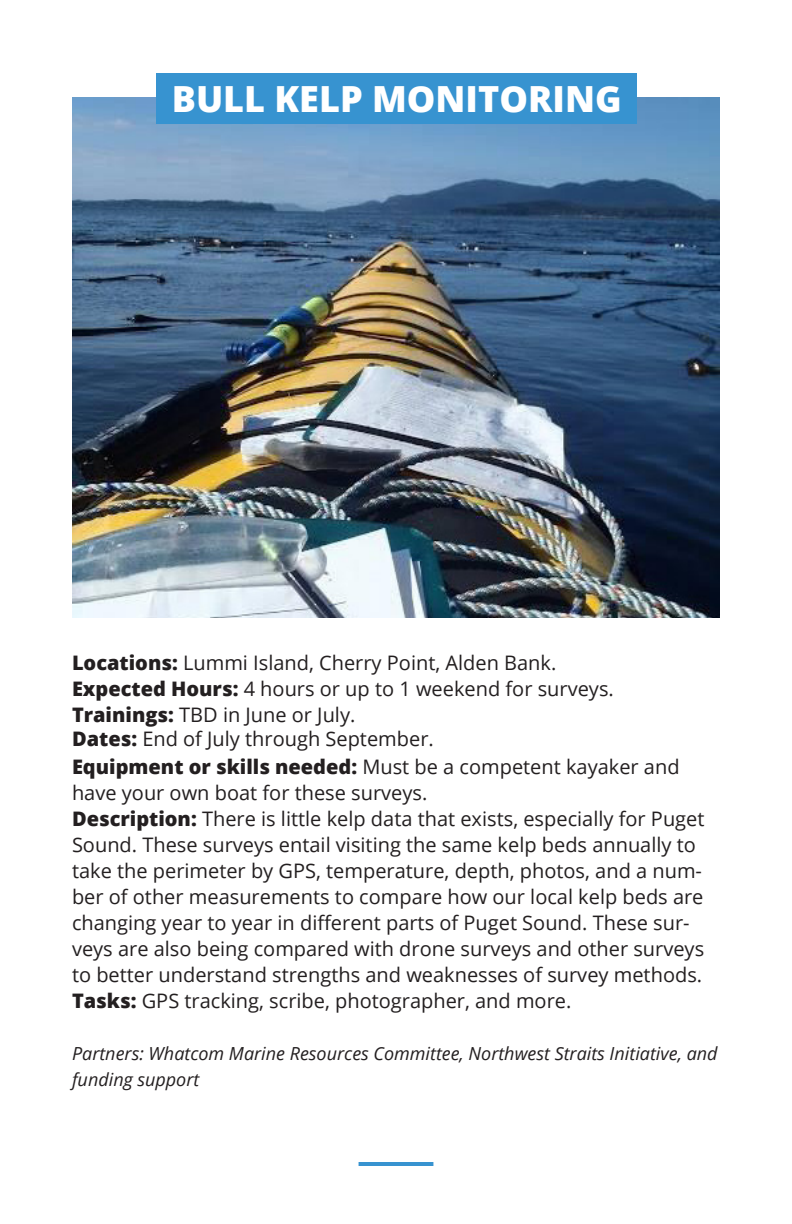
<style>
.page{position:relative;width:792px;height:1224px;background:#fff}
.page>*{position:absolute;margin:0;border:0;box-sizing:border-box;transform-origin:0 0}
.t1{font:800 36px "Open Sans";color:#fff}
.body_-_10pt_Open_san{font:20px/26px "Open Sans";color:#231f20}
._9pt_italic{font:italic 18px/26px "Open Sans";color:#231f20}
.s1{font-weight:800}
</style>
<div class="page">
<img style="left:72px;top:97px;width:648px;height:521px">
<div style="left:156px;top:73px;width:481px;height:51px;background:#3793d0"></div>
<hr style="left:359px;top:1162px;width:74px;height:4px;background:#3793d0">
<p class="t1" style="left:172px;top:72px;width:451px">BULL KELP MONITORING</p>
<p class="body_-_10pt_Open_san" style="left:72px;top:649px;width:486px"><span class="s1">Locations:</span> Lummi Island, Cherry Point, Alden Bank.</p>
<p class="body_-_10pt_Open_san" style="left:72px;top:675px;width:543px"><span class="s1">Expected Hours:</span> 4 hours or up to 1 weekend for surveys.</p>
<p class="body_-_10pt_Open_san" style="left:72px;top:701px;width:285px"><span class="s1">Trainings:</span> TBD in June or July.</p>
<p class="body_-_10pt_Open_san" style="left:72px;top:725px;width:363px"><span class="s1">Dates:</span> End of July through September.</p>
<p class="body_-_10pt_Open_san" style="left:72px;top:753px;width:609px"><span class="s1">Equipment or skills needed:</span> Must be a competent kayaker and have your own boat for these surveys.</p>
<p class="body_-_10pt_Open_san" style="left:72px;top:805px;width:634px"><span class="s1">Description:</span> There is little kelp data that exists, especially for Puget Sound. These surveys entail visiting the same kelp beds annually to take the perimeter by GPS, temperature, depth, photos, and a num&shy;ber of other measurements to compare how our local kelp beds are changing year to year in different parts of Puget Sound. These sur&shy;veys are also being compared with drone surveys and other surveys to better understand strengths and weaknesses of survey methods.</p>
<p class="body_-_10pt_Open_san" style="left:72px;top:987px;width:501px"><span class="s1">Tasks:</span> GPS tracking, scribe, photographer, and more.</p>
<p class="_9pt_italic" style="left:72px;top:1040px;width:647px">Partners: Whatcom Marine Resources Committee, Northwest Straits Initiative, and funding support</p>
</div>
